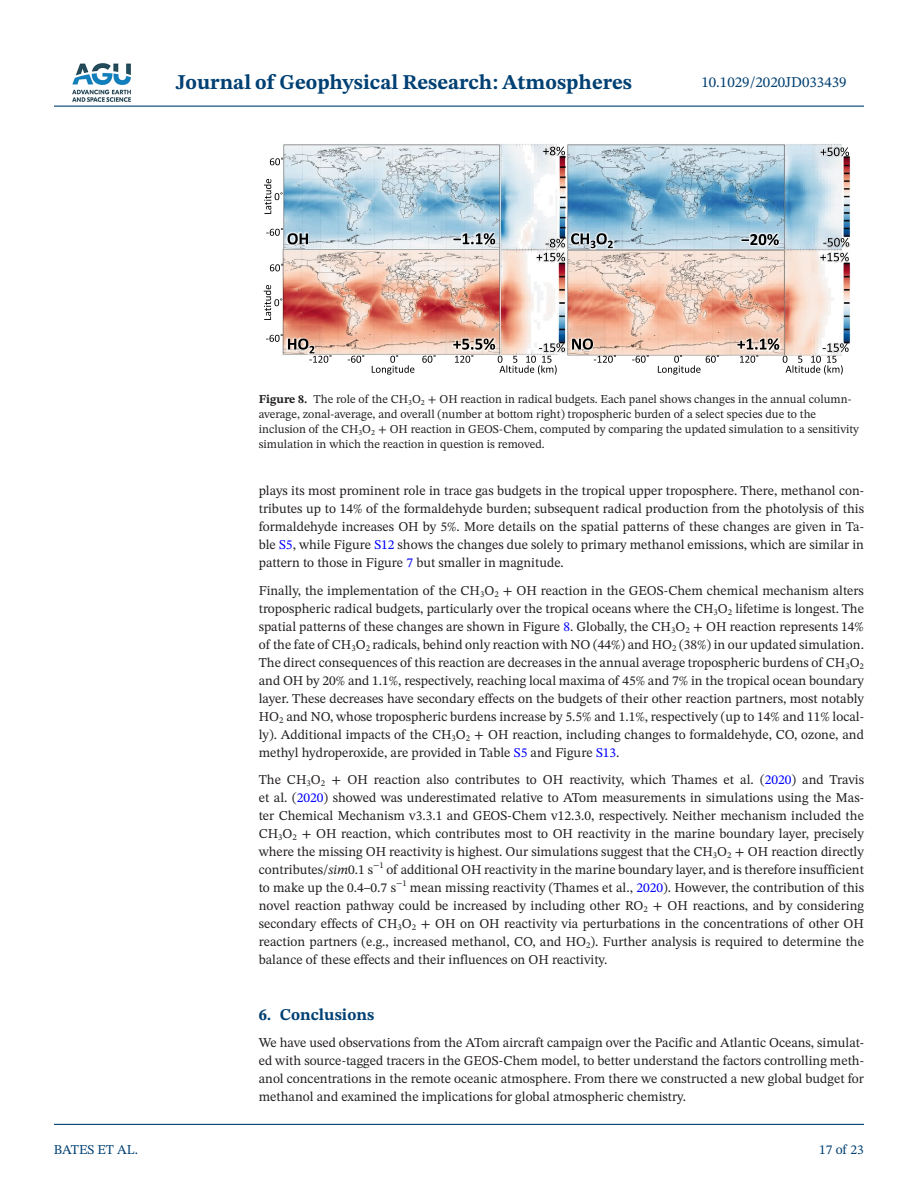
<style>
.page{position:relative;width:918px;height:1188px;background:#fff}
.page>*{position:absolute;margin:0;border:0;box-sizing:border-box;transform-origin:0 0}
.t1{font:700 21px "STIX Two Text";color:#004073}
.t2{font:700 16.5px "STIX Two Text";color:#004073}
.t3{font:15px "STIX Two Text";color:#004073}
.t4{font:13.5px/18px "STIX Two Text";color:#231f20;text-align:justify}
.t5{font:13.5px "STIX Two Text";color:#004073}
.t6{font:12px/15px "STIX Two Text";color:#231f20}
.s1{font-weight:700}
.s2{color:#00f}
.s3{font-style:italic}
</style>
<div class="page">
<hr style="left:54px;top:106px;width:810px;height:1px;background:#004073">
<hr style="left:54px;top:1124px;width:810px;height:1px;background:#004073">
<img style="left:72px;top:63px;width:59px;height:39px">
<img style="left:276px;top:144px;width:575px;height:224px">
<svg style="left:571px;top:233px;width:42px;height:15px"></svg>
<svg style="left:348px;top:355px;width:16px;height:8px"></svg>
<svg style="left:422px;top:355px;width:14px;height:8px"></svg>
<svg style="left:372px;top:355px;width:42px;height:20px"></svg>
<svg style="left:264px;top:285px;width:18px;height:35px"></svg>
<svg style="left:266px;top:334px;width:66px;height:29px"></svg>
<svg style="left:270px;top:264px;width:13px;height:7px"></svg>
<svg style="left:264px;top:179px;width:19px;height:35px"></svg>
<svg style="left:270px;top:158px;width:13px;height:7px"></svg>
<svg style="left:820px;top:253px;width:29px;height:8px"></svg>
<svg style="left:632px;top:355px;width:17px;height:8px"></svg>
<svg style="left:572px;top:339px;width:44px;height:24px"></svg>
<svg style="left:658px;top:355px;width:61px;height:20px"></svg>
<svg style="left:821px;top:147px;width:28px;height:9px"></svg>
<svg style="left:823px;top:238px;width:26px;height:9px"></svg>
<svg style="left:453px;top:338px;width:112px;height:37px"></svg>
<svg style="left:742px;top:234px;width:37px;height:11px"></svg>
<svg style="left:737px;top:338px;width:112px;height:37px"></svg>
<svg style="left:266px;top:228px;width:42px;height:16px"></svg>
<svg style="left:543px;top:147px;width:22px;height:8px"></svg>
<svg style="left:537px;top:239px;width:28px;height:22px"></svg>
<svg style="left:453px;top:233px;width:42px;height:11px"></svg>
<h1 class="t1" style="left:176px;top:67px;width:458px">Journal of Geophysical Research: Atmospheres</h1>
<p class="t3" style="left:701px;top:72px;width:147px">10.1029/2020JD033439</p>
<p class="t5" style="left:54px;top:1140px;width:85px">BATES ET AL.</p>
<p class="t6" style="left:259px;top:392px;width:602px"><span class="s1">Figure 8.</span> The role of the CH<sub>3</sub>O<sub>2</sub> + OH reaction in radical budgets. Each panel shows changes in the annual column&shy;average, zonal-average, and overall (number at bottom right) tropospheric burden of a select species due to the inclusion of the CH<sub>3</sub>O<sub>2</sub> + OH reaction in GEOS-Chem, computed by comparing the updated simulation to a sensitivity simulation in which the reaction in question is removed.</p>
<p class="t4" style="left:259px;top:481px;width:607px">plays its most prominent role in trace gas budgets in the tropical upper troposphere. There, methanol con&shy;tributes up to 14% of the formaldehyde burden; subsequent radical production from the photolysis of this formaldehyde increases OH by 5%. More details on the spatial patterns of these changes are given in Ta&shy;ble <span class="s2">S5</span>, while Figure <span class="s2">S12</span> shows the changes due solely to primary methanol emissions, which are similar in pattern to those in Figure <span class="s2">7</span> but smaller in magnitude.</p>
<p class="t4" style="left:259px;top:582px;width:607px">Finally, the implementation of the CH<sub>3</sub>O<sub>2</sub> + OH reaction in the GEOS-Chem chemical mechanism alters tropospheric radical budgets, particularly over the tropical oceans where the CH<sub>3</sub>O<sub>2</sub> lifetime is longest. The spatial patterns of these changes are shown in Figure <span class="s2">8</span>. Globally, the CH<sub>3</sub>O<sub>2</sub> + OH reaction represents 14% of the fate of CH<sub>3</sub>O<sub>2</sub> radicals, behind only reaction with NO (44%) and HO<sub>2</sub> (38%) in our updated simulation.<br>The direct consequences of this reaction are decreases in the annual average tropospheric burdens of CH<sub>3</sub>O<sub>2 </sub>and OH by 20% and 1.1%, respectively, reaching local maxima of 45% and 7% in the tropical ocean boundary layer. These decreases have secondary effects on the budgets of their other reaction partners, most notably HO<sub>2</sub> and NO, whose tropospheric burdens increase by 5.5% and 1.1%, respectively (up to 14% and 11% local&shy;ly). Additional impacts of the CH<sub>3</sub>O<sub>2</sub> + OH reaction, including changes to formaldehyde, CO, ozone, and methyl hydroperoxide, are provided in Table <span class="s2">S5</span> and Figure <span class="s2">S13</span>.</p>
<p class="t4" style="left:259px;top:771px;width:607px">The CH<sub>3</sub>O<sub>2</sub> + OH reaction also contributes to OH reactivity, which Thames et al. (<span class="s2">2020</span>) and Travis et al. (<span class="s2">2020</span>) showed was underestimated relative to ATom measurements in simulations using the Mas&shy;ter Chemical Mechanism v3.3.1 and GEOS-Chem v12.3.0, respectively. Neither mechanism included the CH<sub>3</sub>O<sub>2</sub> + OH reaction, which contributes most to OH reactivity in the marine boundary layer, precisely where the missing OH reactivity is highest. Our simulations suggest that the CH<sub>3</sub>O<sub>2</sub> + OH reaction directly contributes/<span class="s3">sim</span>0.1 s<sup>−1</sup> of additional OH reactivity in the marine boundary layer, and is therefore insufficient to make up the 0.4–0.7 s<sup>−1</sup> mean missing reactivity (Thames et al., <span class="s2">2020</span>). However, the contribution of this novel reaction pathway could be increased by including other RO<sub>2</sub> + OH reactions, and by considering secondary effects of CH<sub>3</sub>O<sub>2</sub> + OH on OH reactivity via perturbations in the concentrations of other OH reaction partners (e.g., increased methanol, CO, and HO<sub>2</sub>). Further analysis is required to determine the balance of these effects and their influences on OH reactivity.</p>
<p class="t2" style="left:259px;top:1002px;width:117px">6. Conclusions</p>
<p class="t4" style="left:259px;top:1033px;width:607px">We have used observations from the ATom aircraft campaign over the Pacific and Atlantic Oceans, simulat&shy;ed with source-tagged tracers in the GEOS-Chem model, to better understand the factors controlling meth&shy;anol concentrations in the remote oceanic atmosphere. From there we constructed a new global budget for methanol and examined the implications for global atmospheric chemistry.</p>
<p class="t5" style="left:819px;top:1140px;width:46px">17 of 23</p>
</div>
